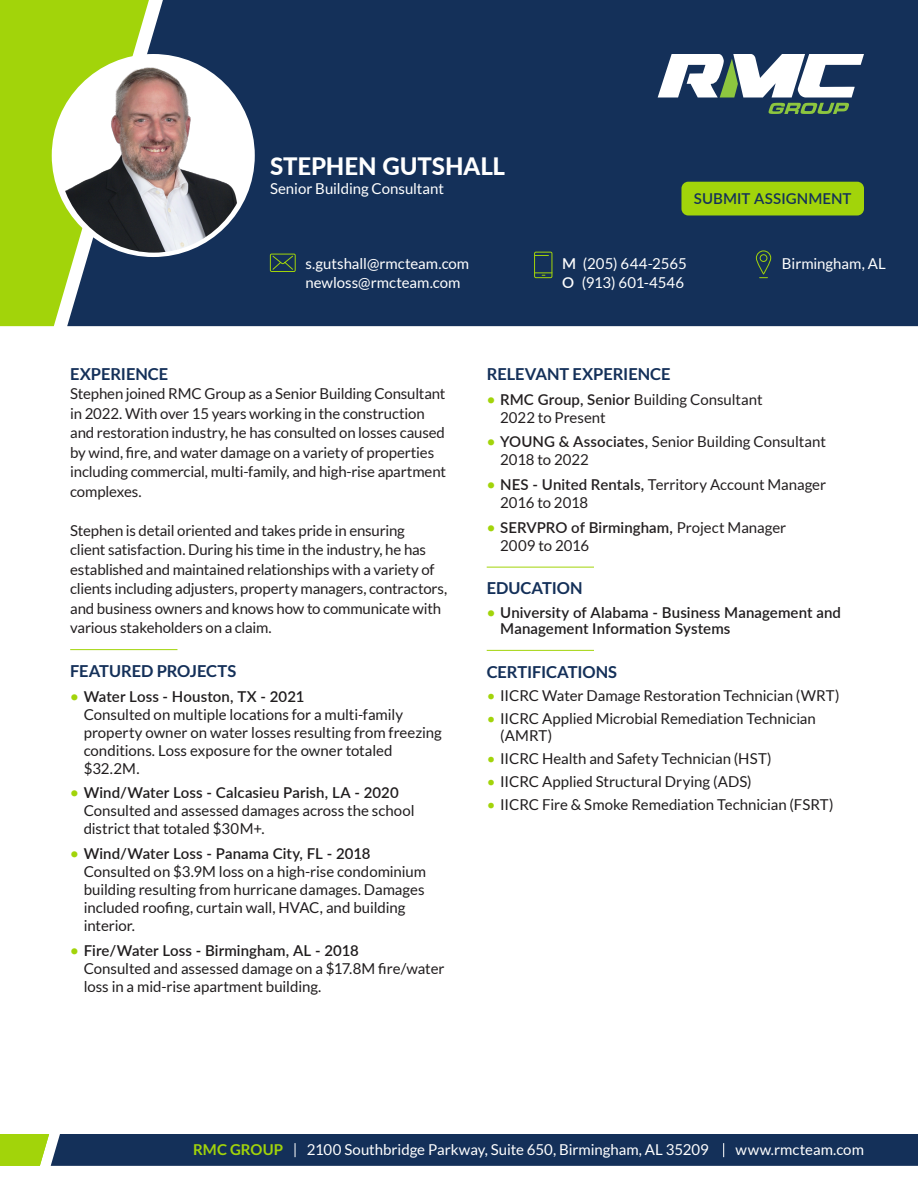
<style>
.page{position:relative;width:918px;height:1188px;background:#fff}
.page>*{position:absolute;margin:0;border:0;box-sizing:border-box;transform-origin:0 0}
.t1{font:800 24px "Lato";color:#fff}
.t2{font:700 16.5px "Lato";letter-spacing:-.005em;color:#143059}
.t3{font:15px/18px "Lato";letter-spacing:-.005em;color:#201d1e}
.t4{font:15px/19.5px "Lato";letter-spacing:-.01em;color:#231f20}
.t5{font:15px/19.5px "Lato";letter-spacing:-.005em;color:#fff}
.t6{font:600 15px/16.5px "Lato";letter-spacing:.01em;color:#201d1e}
.t7{font:600 15px "Lato";letter-spacing:.005em;color:#143059}
.t8{font:700 15px "Lato";letter-spacing:.005em;color:#a2d40a}
.s1{font-weight:600}
.s2{font-weight:600;color:#a2d40a}
.s3{color:#a2d40a}
</style>
<div class="page">
<div style="left:149px;top:0;width:769px;height:326px;background:#143059"></div>
<svg style="left:0;top:0;width:149px;height:326px;background:#8fbb25"></svg>
<svg style="left:658px;top:54px;width:206px;height:60px"></svg>
<div style="left:681px;top:182px;width:183px;height:33px;background:#a2d40a;border-radius:7px"></div>
<svg style="left:270px;top:253px;width:26px;height:19px"></svg>
<svg style="left:534px;top:251px;width:19px;height:27px"></svg>
<svg style="left:756px;top:250px;width:15px;height:28px"></svg>
<hr style="left:70px;top:649px;width:107px;height:1px;background:#a2d40a">
<hr style="left:487px;top:567px;width:107px;height:1px;background:#a2d40a">
<hr style="left:487px;top:650px;width:107px;height:1px;background:#a2d40a">
<svg style="left:0;top:1134px;width:918px;height:32px;background:#1e3b57"></svg>
<img style="left:58px;top:57px;width:191px;height:196px">
<p class="t1" style="left:270px;top:148px;width:237px">STEPHEN GUTSHALL</p>
<p class="t5" style="left:270px;top:179px;width:176px">Senior Building Consultant</p>
<p class="t5" style="left:305px;top:254px;width:165px">s.gutshall@rmcteam.com</p>
<p class="t5" style="left:305px;top:273px;width:157px">newloss@rmcteam.com</p>
<p class="t7" style="left:694px;top:188px;width:159px">SUBMIT ASSIGNMENT</p>
<p class="t5" style="left:562px;top:254px;width:126px"><span class="s1">M</span> (205) 644-2565<br><span class="s1">O</span> (913) 601-4546</p>
<p class="t5" style="left:782px;top:254px;width:105px">Birmingham, AL</p>
<p class="t2" style="left:70px;top:365px;width:100px">EXPERIENCE</p>
<p class="t4" style="left:70px;top:384px;width:377px">Stephen joined RMC Group as a Senior Building Consultant in 2022. With over 15 years working in the construction and restoration industry, he has consulted on losses caused by wind, fire, and water damage on a variety of properties including commercial, multi-family, and high-rise apartment complexes.</p>
<p class="t4" style="left:70px;top:521px;width:378px">Stephen is detail oriented and takes pride in ensuring<br>client satisfaction. During his time in the industry, he has established and maintained relationships with a variety of clients including adjusters, property managers, contractors, and business owners and knows how to communicate with various stakeholders on a claim.</p>
<p class="t2" style="left:70px;top:662px;width:168px">FEATURED PROJECTS</p>
<p class="t3" style="left:84px;top:687px;width:360px;text-indent:-14px"><span class="s2">•</span> <span class="s1">Water Loss - Houston, TX - 2021<br></span>Consulted on multiple locations for a multi-family property owner on water losses resulting from freezing conditions. Loss exposure for the owner totaled $32.2M.</p>
<p class="t3" style="left:84px;top:784px;width:332px;text-indent:-14px"><span class="s2">•</span> <span class="s1">Wind/Water Loss - Calcasieu Parish, LA - 2020<br></span>Consulted and assessed damages across the school district that totaled $30M+.</p>
<p class="t3" style="left:84px;top:845px;width:344px;text-indent:-14px"><span class="s2">•</span> <span class="s1">Wind/Water Loss - Panama City, FL - 2018<br></span>Consulted on $3.9M loss on a high-rise condominium building resulting from hurricane damages. Damages included roofing, curtain wall, HVAC, and building interior.</p>
<p class="t3" style="left:84px;top:941px;width:362px;text-indent:-14px"><span class="s2">•</span> <span class="s1">Fire/Water Loss - Birmingham, AL - 2018<br></span>Consulted and assessed damage on a $17.8M fire/water loss in a mid-rise apartment building.</p>
<p class="t2" style="left:487px;top:365px;width:185px">RELEVANT EXPERIENCE</p>
<p class="t4" style="left:500px;top:390px;width:264px;line-height:18px;text-indent:-14px"><span class="s2">•</span> <span class="s1">RMC Group, Senior</span> Building Consultant<br>2022 to Present</p>
<p class="t4" style="left:500px;top:433px;width:327px;line-height:18px;text-indent:-14px"><span class="s2">•</span> <span class="s1">YOUNG &amp; Associates,</span> Senior Building Consultant<br>2018 to 2022</p>
<p class="t4" style="left:500px;top:476px;width:328px;line-height:18px;text-indent:-14px"><span class="s2">•</span> <span class="s1">NES - United Rentals,</span> Territory Account Manager<br>2016 to 2018</p>
<p class="t4" style="left:500px;top:518px;width:288px;line-height:18px;text-indent:-14px"><span class="s2">•</span> <span class="s1">SERVPRO of Birmingham,</span> Project Manager<br>2009 to 2016</p>
<p class="t2" style="left:487px;top:579px;width:97px">EDUCATION</p>
<p class="t6" style="left:500px;top:603px;width:342px;text-indent:-14px"><span class="s3">•</span> University of Alabama - Business Management and<br>Management Information Systems</p>
<p class="t2" style="left:487px;top:662px;width:132px">CERTIFICATIONS</p>
<p class="t3" style="left:487px;top:686px;width:354px"><span class="s3">•</span> IICRC Water Damage Restoration Technician (WRT)</p>
<p class="t3" style="left:500px;top:710px;width:317px;line-height:16.5px;text-indent:-14px"><span class="s3">•</span> IICRC Applied Microbial Remediation Technician (AMRT)</p>
<p class="t3" style="left:487px;top:749px;width:287px"><span class="s3">•</span> IICRC Health and Safety Technician (HST)</p>
<p class="t3" style="left:487px;top:773px;width:267px"><span class="s3">•</span> IICRC Applied Structural Drying (ADS)</p>
<p class="t3" style="left:487px;top:796px;width:349px"><span class="s3">•</span> IICRC Fire &amp; Smoke Remediation Technician (FSRT)</p>
<p class="t8" style="left:193px;top:1141px;width:91px">RMC GROUP</p>
<p class="t5" style="left:307px;top:1140px;width:403px">2100 Southbridge Parkway, Suite 650, Birmingham, AL 35209</p>
<p class="t5" style="left:736px;top:1140px;width:130px">www.rmcteam.com</p>
</div>
